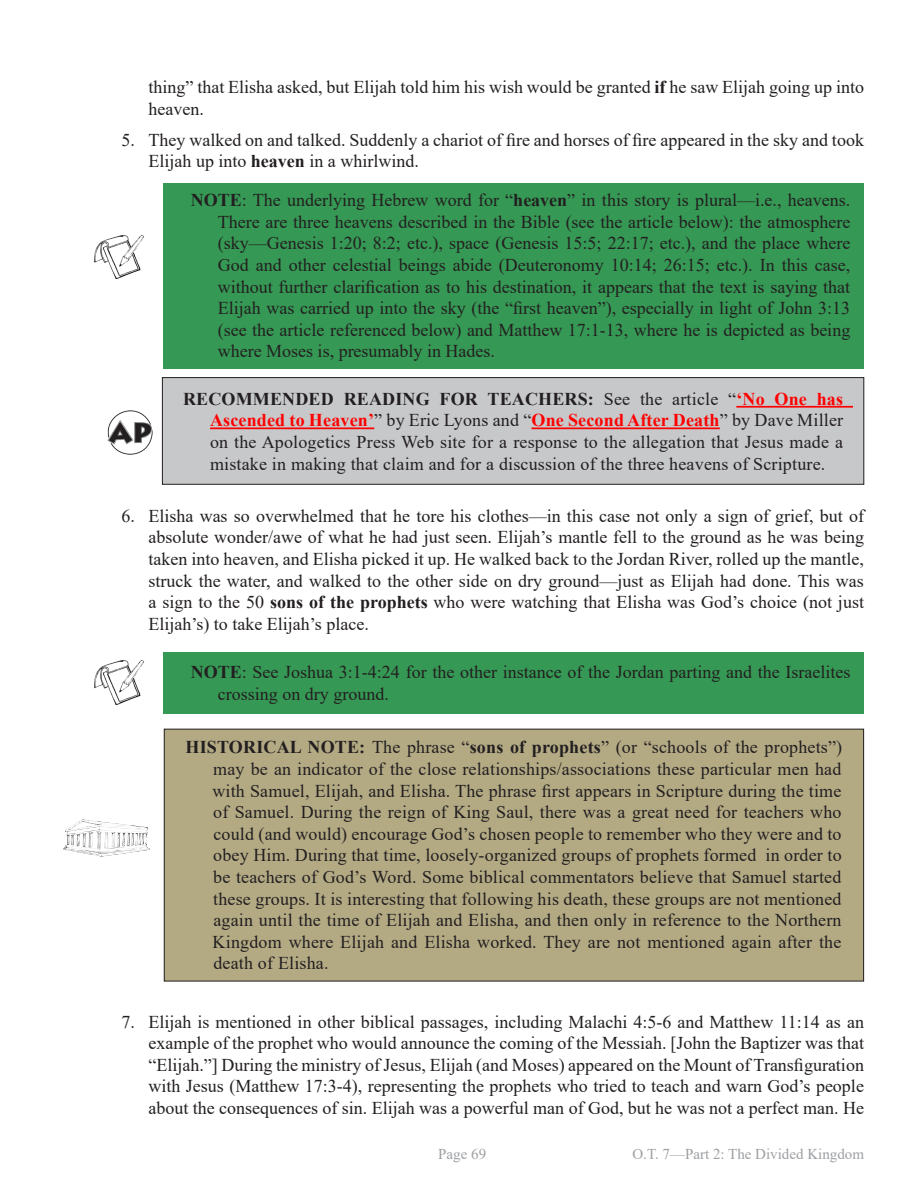
<style>
.page{position:relative;width:918px;height:1188px;background:#fff}
.page>*{position:absolute;margin:0;border:0;box-sizing:border-box;transform-origin:0 0}
.Boxed_Text{font:18px/21.6px "Times New Roman";color:#231f20;text-align:justify}
.Notes{font:18px/21.6px "Times New Roman";color:#231f20;text-align:justify}
.t1{font:15px "Times New Roman";color:#9d9fa2}
.s1{font-weight:700}
.s2{font-weight:700;color:#f00}
</style>
<div class="page">
<div style="left:164px;top:183px;width:700px;height:185px;background:#359854"></div>
<img style="left:94px;top:236px;width:51px;height:43px">
<div style="left:162px;top:378px;width:702px;height:106px;background:#c7c8ca"></div>
<hr style="left:736px;top:406px;width:117px;height:2px;background:#f00">
<hr style="left:210px;top:427px;width:164px;height:2px;background:#f00">
<hr style="left:531px;top:427px;width:189px;height:2px;background:#f00">
<div style="left:162px;top:377px;width:702px;height:108px;border:1px solid #231f20"></div>
<img style="left:107px;top:410px;width:46px;height:45px">
<div style="left:164px;top:729px;width:700px;height:252px;background:#b3aa84"></div>
<div style="left:164px;top:729px;width:700px;height:252px;border:1px solid #231f20"></div>
<svg style="left:63px;top:820px;width:87px;height:37px"></svg>
<div style="left:164px;top:652px;width:700px;height:61px;background:#359854"></div>
<img style="left:94px;top:661px;width:50px;height:43px">
<p class="Boxed_Text" style="left:148px;top:76px;width:717px">thing” that Elisha asked, but Elijah told him his wish would be granted <span class="s1">if</span> he saw Elijah going up into heaven.</p>
<p class="Boxed_Text" style="left:148px;top:128px;width:717px;text-indent:-27px">5. They walked on and talked. Suddenly a chariot of fire and horses of fire appeared in the sky and took<br>Elijah up into <span class="s1">heaven</span> in a whirlwind.</p>
<p class="Notes" style="left:218px;top:189px;width:634px;text-indent:-27px"><span class="s1">NOTE</span>: The underlying Hebrew word for “<span class="s1">heaven</span>” in this story is plural—i.e., heavens.<br>There are three heavens described in the Bible (see the article below): the atmosphere (sky—Genesis 1:20; 8:2; etc.), space (Genesis 15:5; 22:17; etc.), and the place where God and other celestial beings abide (Deuteronomy 10:14; 26:15; etc.). In this case, without further clarification as to his destination, it appears that the text is saying that Elijah was carried up into the sky (the “first heaven”), especially in light of John 3:13 (see the article referenced below) and Matthew 17:1-13, where he is depicted as being where Moses is, presumably in Hades.</p>
<p class="Boxed_Text" style="left:210px;top:387px;width:635px;text-indent:-27px"><span class="s1">RECOMMENDED READING FOR TEACHERS:</span> See the article “<span class="s2">‘No One has Ascended to Heaven’</span>” by Eric Lyons and “<span class="s2">One Second After Death</span>” by Dave Miller on the Apologetics Press Web site for a response to the allegation that Jesus made a mistake in making that claim and for a discussion of the three heavens of Scripture.</p>
<p class="Boxed_Text" style="left:148px;top:504px;width:717px;text-indent:-27px">6. Elisha was so overwhelmed that he tore his clothes—in this case not only a sign of grief, but of absolute wonder/awe of what he had just seen. Elijah’s mantle fell to the ground as he was being taken into heaven, and Elisha picked it up. He walked back to the Jordan River, rolled up the mantle, struck the water, and walked to the other side on dry ground—just as Elijah had done. This was a sign to the 50 <span class="s1">sons of the prophets</span> who were watching that Elisha was God’s choice (not just Elijah’s) to take Elijah’s place.</p>
<p class="Notes" style="left:218px;top:661px;width:634px;text-indent:-27px"><span class="s1">NOTE</span>: See Joshua 3:1-4:24 for the other instance of the Jordan parting and the Israelites crossing on dry ground.</p>
<p class="Boxed_Text" style="left:212px;top:736px;width:631px;text-indent:-27px"><span class="s1">HISTORICAL NOTE:</span> The phrase “<span class="s1">sons of prophets</span>” (or “schools of the prophets”) may be an indicator of the close relationships/associations these particular men had with Samuel, Elijah, and Elisha. The phrase first appears in Scripture during the time of Samuel. During the reign of King Saul, there was a great need for teachers who could (and would) encourage God’s chosen people to remember who they were and to obey Him. During that time, loosely-organized groups of prophets formed in order to be teachers of God’s Word. Some biblical commentators believe that Samuel started these groups. It is interesting that following his death, these groups are not mentioned again until the time of Elijah and Elisha, and then only in reference to the Northern Kingdom where Elijah and Elisha worked. They are not mentioned again after the death of Elisha.</p>
<p class="Boxed_Text" style="left:148px;top:1010px;width:717px;text-indent:-27px">7. Elijah is mentioned in other biblical passages, including Malachi 4:5-6 and Matthew 11:14 as an example of the prophet who would announce the coming of the Messiah. [John the Baptizer was that “Elijah.”] During the ministry of Jesus, Elijah (and Moses) appeared on the Mount of Transfiguration with Jesus (Matthew 17:3-4), representing the prophets who tried to teach and warn God’s people about the consequences of sin. Elijah was a powerful man of God, but he was not a perfect man. He</p>
<p class="t1" style="left:438px;top:1143px;width:49px">Page 69</p>
<p class="t1" style="left:632px;top:1143px;width:233px">O.T. 7—Part 2: The Divided Kingdom</p>
</div>
